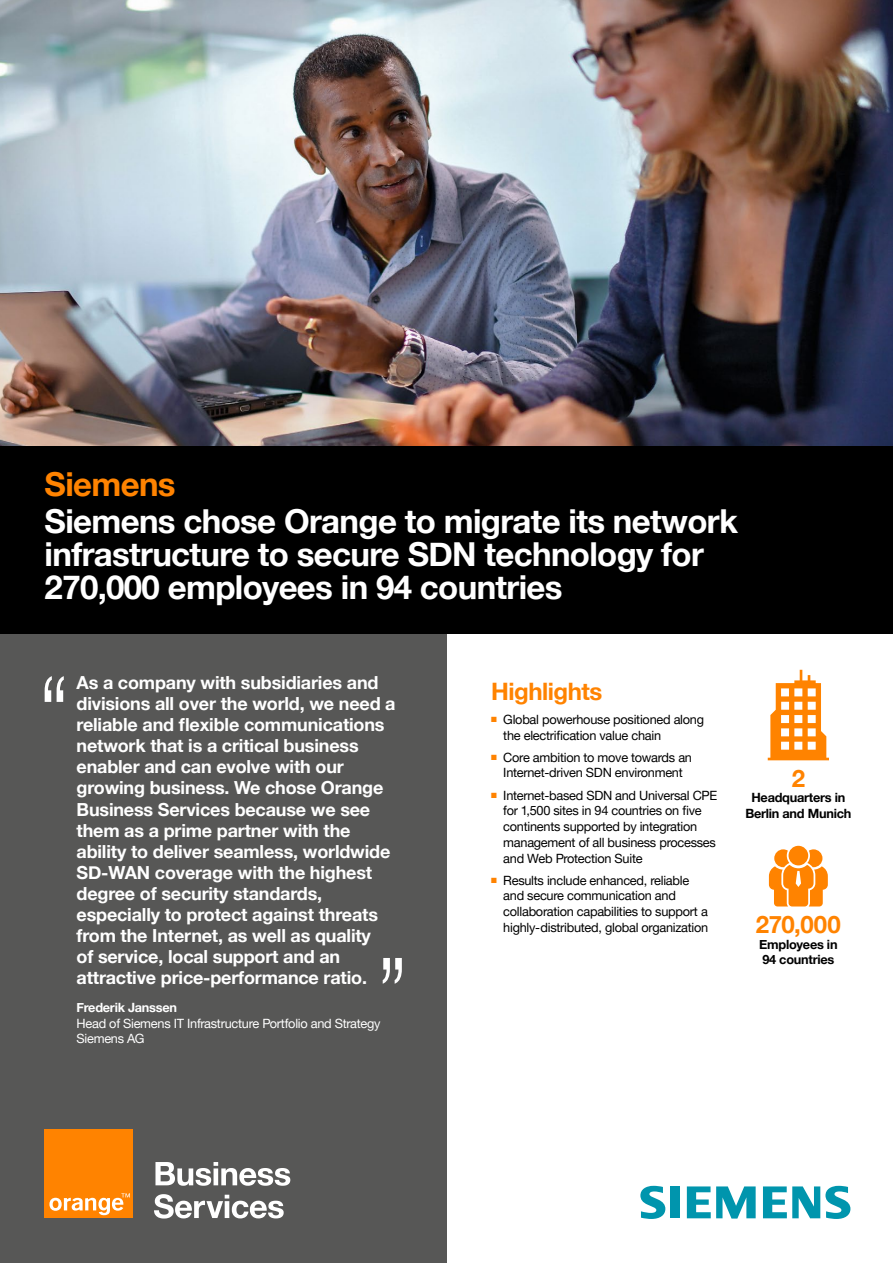
<style>
.page{position:relative;width:893px;height:1263px;background:#fff}
.page>*{position:absolute;margin:0;border:0;box-sizing:border-box;transform-origin:0 0}
.t1{font:700 33px/33px "Helvetica Neue";letter-spacing:-.02em;color:#fff}
.t2{font:700 33px "Helvetica Neue";letter-spacing:-.02em;color:#ff8300}
.t3{font:700 24px "Helvetica Neue";letter-spacing:-.02em;color:#ff8300}
.t4{font:700 18px/21px "Helvetica Neue";letter-spacing:-.01em;color:#fff}
.t5{font:12.75px/15.8px "Helvetica Neue";letter-spacing:-.02em;color:#000}
.t6{font:12.75px/15.8px "Helvetica Neue";letter-spacing:-.02em;color:#fff}
.t7{font:700 12.75px/15.8px "Helvetica Neue";letter-spacing:-.02em;color:#000;text-align:center}
.t8{font:700 12.75px "Helvetica Neue";letter-spacing:-.02em;color:#fff}
.s1{color:#ff8300}
</style>
<div class="page">
<div style="left:0;top:631px;width:446px;height:632px;background:#575756"></div>
<div style="left:45px;top:1129px;width:88px;height:89px;background:#ff8300"></div>
<svg style="left:49px;top:1193px;width:81px;height:22px"></svg>
<svg style="left:155px;top:1162px;width:135px;height:24px"></svg>
<svg style="left:154px;top:1194px;width:130px;height:24px"></svg>
<svg style="left:45px;top:676px;width:19px;height:26px"></svg>
<svg style="left:383px;top:958px;width:19px;height:26px"></svg>
<img style="left:0;top:0;width:893px;height:446px">
<div style="left:0;top:446px;width:893px;height:188px;background:#000"></div>
<svg style="left:768px;top:670px;width:61px;height:90px"></svg>
<div style="left:788px;top:846px;width:20px;height:19px;background:#ff8300;border-radius:50%"></div>
<svg style="left:769px;top:849px;width:59px;height:57px"></svg>
<svg style="left:640px;top:1186px;width:25px;height:33px"></svg>
<div style="left:670px;top:1186px;width:9px;height:32px;background:#0095ad"></div>
<svg style="left:687px;top:1186px;width:69px;height:32px"></svg>
<svg style="left:763px;top:1186px;width:87px;height:33px"></svg>
<h1 class="t2" style="left:45px;top:458px;width:133px">Siemens</h1>
<h1 class="t1" style="left:45px;top:506px;width:695px">Siemens chose Orange to migrate its network infrastructure to secure SDN technology for<br>270,000 employees in 94 countries</h1>
<p class="t4" style="left:77px;top:673px;width:321px">As a company with subsidiaries and divisions all over the world, we need a reliable and flexible communications network that is a critical business enabler and can evolve with our growing business. We chose Orange Business Services because we see them as a prime partner with the ability to deliver seamless, worldwide SD-WAN coverage with the highest degree of security standards, especially to protect against threats from the Internet, as well as quality<br>of service, local support and an attractive price-performance ratio.</p>
<p class="t8" style="left:77px;top:997px;width:102px">Frederik Janssen</p>
<p class="t6" style="left:77px;top:1015px;width:305px">Head of Siemens IT Infrastructure Portfolio and Strategy<br>Siemens AG</p>
<h2 class="t3" style="left:491px;top:672px;width:113px">Highlights</h2>
<p class="t5" style="left:503px;top:711px;width:202px;text-indent:-12px"><span class="s1">■</span> Global powerhouse positioned along the electrification value chain</p>
<p class="t5" style="left:491px;top:749px;width:202px;text-align:center"><span class="s1">■</span> Core ambition to move towards an<br>Internet-driven SDN environment</p>
<p class="t5" style="left:503px;top:787px;width:216px;text-indent:-12px"><span class="s1">■</span> Internet-based SDN and Universal CPE for 1,500 sites in 94 countries on five continents supported by integration management of all business processes and Web Protection Suite</p>
<p class="t5" style="left:503px;top:872px;width:207px;text-indent:-12px"><span class="s1">■</span> Results include enhanced, reliable and secure communication and collaboration capabilities to support a highly-distributed, global organization</p>
<h2 class="t3" style="left:792px;top:759px;width:15px">2</h2>
<p class="t7" style="left:745px;top:790px;width:107px">Headquarters in<br>Berlin and Munich</p>
<h2 class="t3" style="left:756px;top:905px;width:86px">270,000</h2>
<p class="t7" style="left:759px;top:936px;width:80px;text-align:left">Employees in<br>94 countries</p>
</div>
